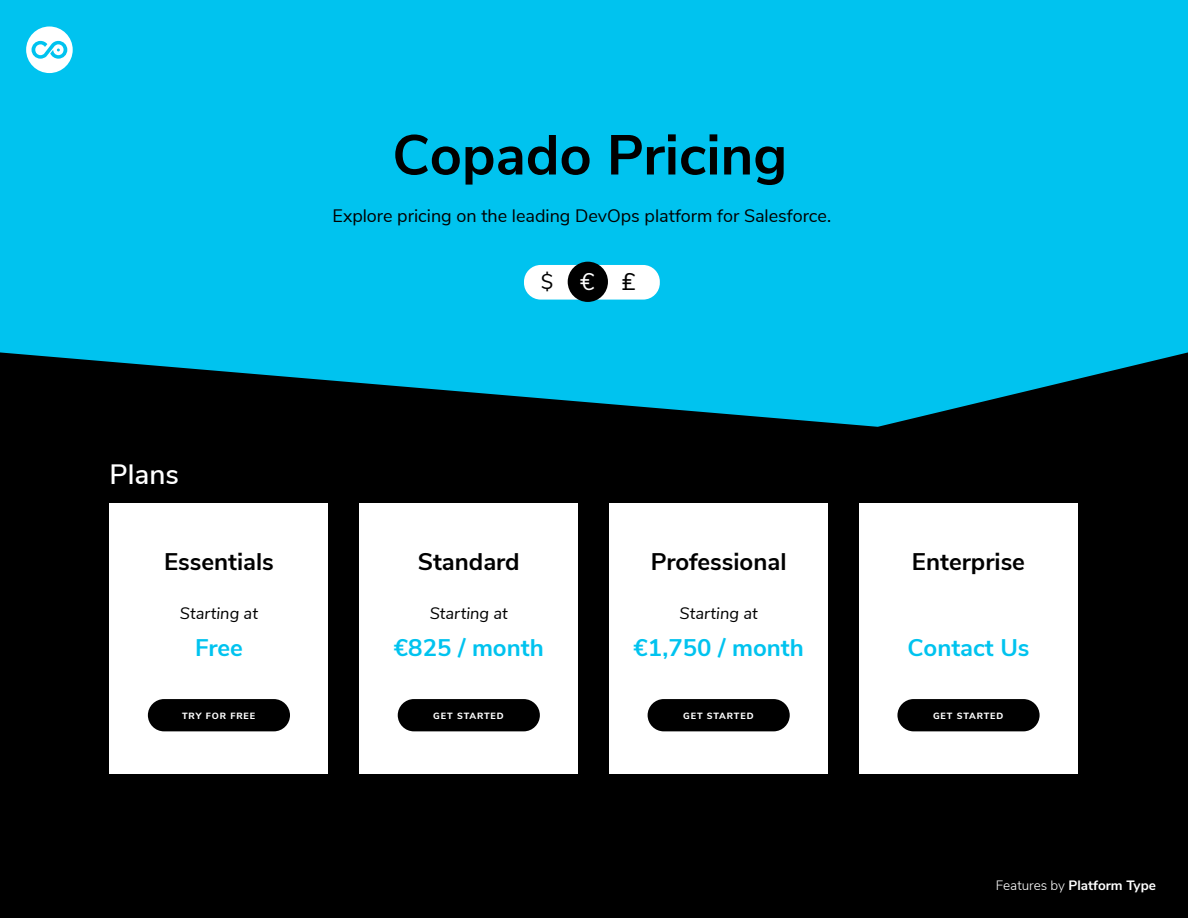
<style>
.page{position:relative;width:1188px;height:918px;background:#fff}
.page>*{position:absolute;margin:0;border:0;box-sizing:border-box;transform-origin:0 0}
.t1{font:700 55.95px "Nunito Sans";color:#000}
.t2{font:600 27.9px "Nunito Sans";color:#fff}
.t3{font:700 24px "Nunito Sans";color:#000}
.t4{font:700 24px "Nunito Sans";color:#00c3ef}
.t5{font:21px "Nunito Sans";color:#000}
.t6{font:18px "Nunito Sans";color:#000}
.t7{font:italic 16.5px "Nunito Sans";color:#000}
.t8{font:700 13.5px "Nunito Sans";color:#fff}
.t9{font:800 9px "Nunito Sans";letter-spacing:.1em;color:#fff}
.s1{font-size:24px;color:#fff}
.s2{font-size:24px}
.s3{font-weight:300}
</style>
<div class="page">
<div style="left:0;top:328px;width:1188px;height:590px;background:#000"></div>
<svg style="left:0;top:0;width:1188px;height:427px;background:#00b1d9"></svg>
<div style="left:110px;top:504px;width:218px;height:270px;background:#fff"></div>
<div style="left:148px;top:699px;width:142px;height:32px;background:#000;border-radius:16px"></div>
<div style="left:359px;top:504px;width:219px;height:270px;background:#fff"></div>
<div style="left:398px;top:699px;width:142px;height:32px;background:#000;border-radius:16px"></div>
<div style="left:609px;top:504px;width:219px;height:270px;background:#fff"></div>
<div style="left:648px;top:699px;width:142px;height:32px;background:#000;border-radius:16px"></div>
<div style="left:859px;top:504px;width:219px;height:270px;background:#fff"></div>
<div style="left:897px;top:699px;width:143px;height:32px;background:#000;border-radius:16px"></div>
<div style="left:26px;top:26px;width:47px;height:47px;background:#fff;border-radius:50%"></div>
<svg style="left:32px;top:41px;width:35px;height:18px"></svg>
<div style="left:524px;top:265px;width:136px;height:35px;background:#fff;border-radius:17px"></div>
<div style="left:568px;top:262px;width:40px;height:40px;background:#000;border-radius:50%"></div>
<h1 class="t1" style="left:392px;top:114px;width:396px">Copado Pricing</h1>
<p class="t6" style="left:333px;top:202px;width:500px">Explore pricing on the leading DevOps platform for Salesforce.</p>
<p class="t5" style="left:541px;top:266px;width:96px">$<span class="s1">€</span><span class="s2">₤</span></p>
<h2 class="t2" style="left:110px;top:454px;width:71px">Plans</h2>
<h3 class="t3" style="left:164px;top:544px;width:111px">Essentials</h3>
<p class="t7" style="left:180px;top:601px;width:80px">Starting at</p>
<h3 class="t4" style="left:195px;top:630px;width:49px">Free</h3>
<p class="t9" style="left:182px;top:709px;width:75px">TRY FOR FREE</p>
<h3 class="t3" style="left:418px;top:544px;width:103px">Standard</h3>
<p class="t7" style="left:430px;top:601px;width:80px">Starting at</p>
<h3 class="t4" style="left:394px;top:630px;width:151px">€825 / month</h3>
<p class="t9" style="left:433px;top:709px;width:72px">GET STARTED</p>
<h3 class="t3" style="left:651px;top:544px;width:137px">Professional</h3>
<p class="t7" style="left:680px;top:601px;width:80px">Starting at</p>
<h3 class="t4" style="left:634px;top:630px;width:172px">€1,750 / month</h3>
<p class="t9" style="left:683px;top:709px;width:72px">GET STARTED</p>
<h3 class="t3" style="left:912px;top:544px;width:115px">Enterprise</h3>
<h3 class="t4" style="left:908px;top:630px;width:124px">Contact Us</h3>
<p class="t9" style="left:933px;top:709px;width:72px">GET STARTED</p>
<p class="t8" style="left:996px;top:876px;width:162px"><span class="s3">Features by</span> Platform Type</p>
</div>
